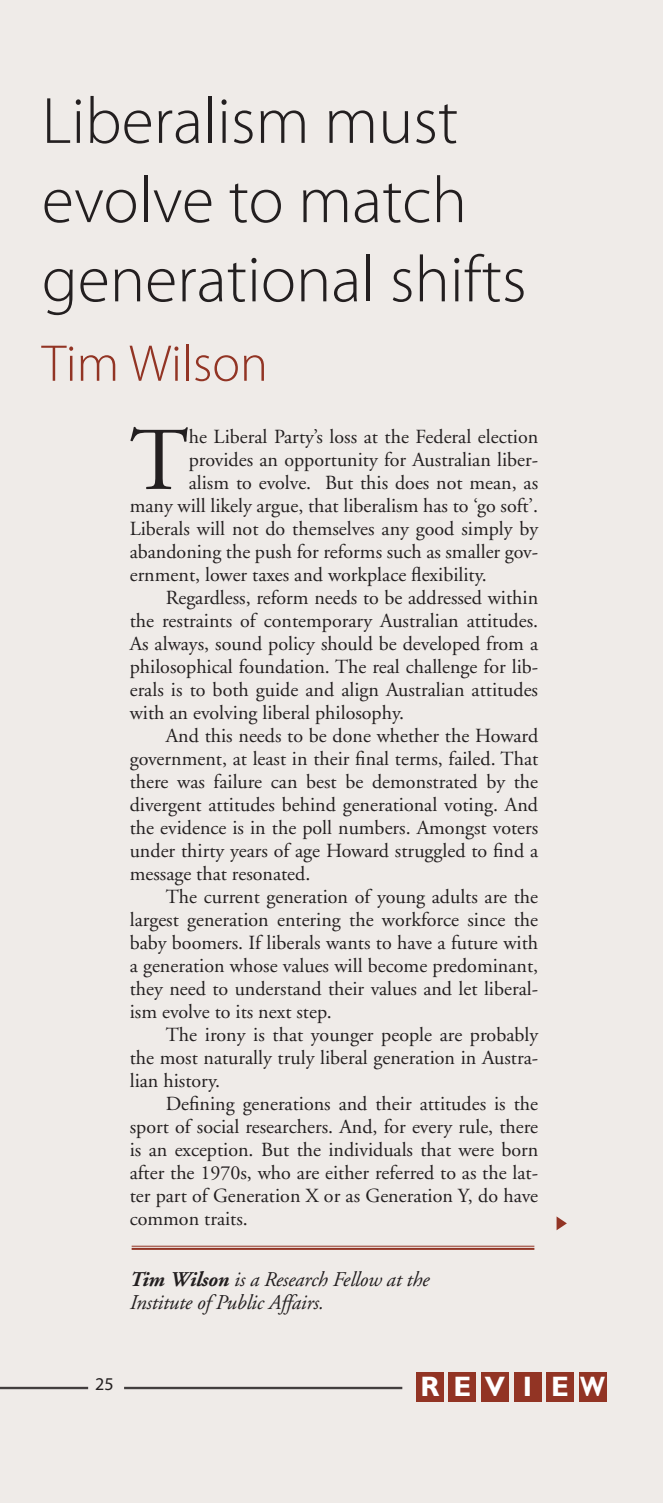
<style>
.page{position:relative;width:663px;height:1503px;background:#fff}
.page>*{position:absolute;margin:0;border:0;box-sizing:border-box;transform-origin:0 0}
.t1{font:89.4px "Adobe Garamond";color:#231f20}
.t2{font:300 66px/79.2px "Myriad Pro";color:#231f20}
.t3{font:300 52px "Myriad Pro";color:#923424}
.t4{font:700 28px "Gill Sans";color:#fff}
.t5{font:italic 21px/23px "Adobe Garamond";letter-spacing:-.01em;color:#231f20}
.t6{font:20px/23px "Adobe Garamond";color:#231f20;text-align:justify}
.t7{font:18px "Myriad Pro";color:#231f20}
.s1{font-weight:700}
</style>
<div class="page">
<div style="left:0;top:0;width:663px;height:1502px;background:#efebe8"></div>
<div style="left:416px;top:1372px;width:27px;height:30px;background:#923424"></div>
<div style="left:448px;top:1372px;width:28px;height:30px;background:#923424"></div>
<div style="left:481px;top:1372px;width:27px;height:30px;background:#923424"></div>
<div style="left:514px;top:1372px;width:27px;height:30px;background:#923424"></div>
<div style="left:546px;top:1372px;width:27px;height:30px;background:#923424"></div>
<div style="left:579px;top:1372px;width:27px;height:30px;background:#923424"></div>
<hr style="left:0;top:1386px;width:88px;height:1px;background:#231f20">
<hr style="left:0;top:1388px;width:88px;height:1px;background:#231f20">
<hr style="left:124px;top:1386px;width:278px;height:1px;background:#231f20">
<hr style="left:124px;top:1388px;width:278px;height:1px;background:#231f20">
<hr style="left:132px;top:1245px;width:402px;height:1px;background:#923424">
<hr style="left:132px;top:1247px;width:402px;height:2px;background:#923424">
<svg style="left:556px;top:1216px;width:11px;height:14px"></svg>
<p class="t2" style="left:42px;top:82px;width:486px">Liberalism must evolve to match generational shifts</p>
<p class="t3" style="left:42px;top:335px;width:227px">Tim Wilson</p>
<p class="t1" style="left:130px;top:413px;width:60px">T</p>
<p class="t6" style="left:189px;top:425px;width:351px">he Liberal Party’s loss at the Federal election</p>
<p class="t6" style="left:189px;top:448px;width:351px">provides an opportunity for Australian liber-</p>
<p class="t6" style="left:189px;top:471px;width:351px">alism to evolve. But this does not mean, as</p>
<p class="t6" style="left:130px;top:494px;width:410px">many will likely argue, that liberalism has to ‘go soft’.</p>
<p class="t6" style="left:130px;top:517px;width:410px">Liberals will not do themselves any good simply by</p>
<p class="t6" style="left:130px;top:540px;width:410px">abandoning the push for reforms such as smaller gov-</p>
<p class="t6" style="left:130px;top:563px;width:358px">ernment, lower taxes and workplace flexibility.</p>
<p class="t6" style="left:130px;top:586px;width:410px;text-indent:36px">Regardless, reform needs to be addressed within the restraints of contemporary Australian attitudes.<br>As always, sound policy should be developed from a philosophical foundation. The real challenge for lib&shy;erals is to both guide and align Australian attitudes with an evolving liberal philosophy.</p>
<p class="t6" style="left:130px;top:724px;width:410px;text-indent:36px">And this needs to be done whether the Howard government, at least in their final terms, failed. That there was failure can best be demonstrated by the divergent attitudes behind generational voting. And the evidence is in the poll numbers. Amongst voters under thirty years of age Howard struggled to find a message that resonated.</p>
<p class="t6" style="left:130px;top:885px;width:410px;text-indent:36px">The current generation of young adults are the largest generation entering the workforce since the baby boomers. If liberals wants to have a future with a generation whose values will become predominant, they need to understand their values and let liberal&shy;ism evolve to its next step.</p>
<p class="t6" style="left:130px;top:1023px;width:410px;text-indent:36px">The irony is that younger people are probably the most naturally truly liberal generation in Austra&shy;lian history.</p>
<p class="t6" style="left:130px;top:1092px;width:410px;text-indent:36px">Defining generations and their attitudes is the sport of social researchers. And, for every rule, there is an exception. But the individuals that were born after the 1970s, who are either referred to as the lat&shy;ter part of Generation X or as Generation Y, do have common traits.</p>
<p class="t5" style="left:130px;top:1268px;width:301px"><span class="s1">Tim Wilson</span> is a Research Fellow at the<br>Institute of Public Affairs.</p>
<p class="t7" style="left:95px;top:1374px;width:20px">25</p>
<h3 class="t4" style="left:420px;top:1370px;width:186px">REV I EW</h3>
</div>
